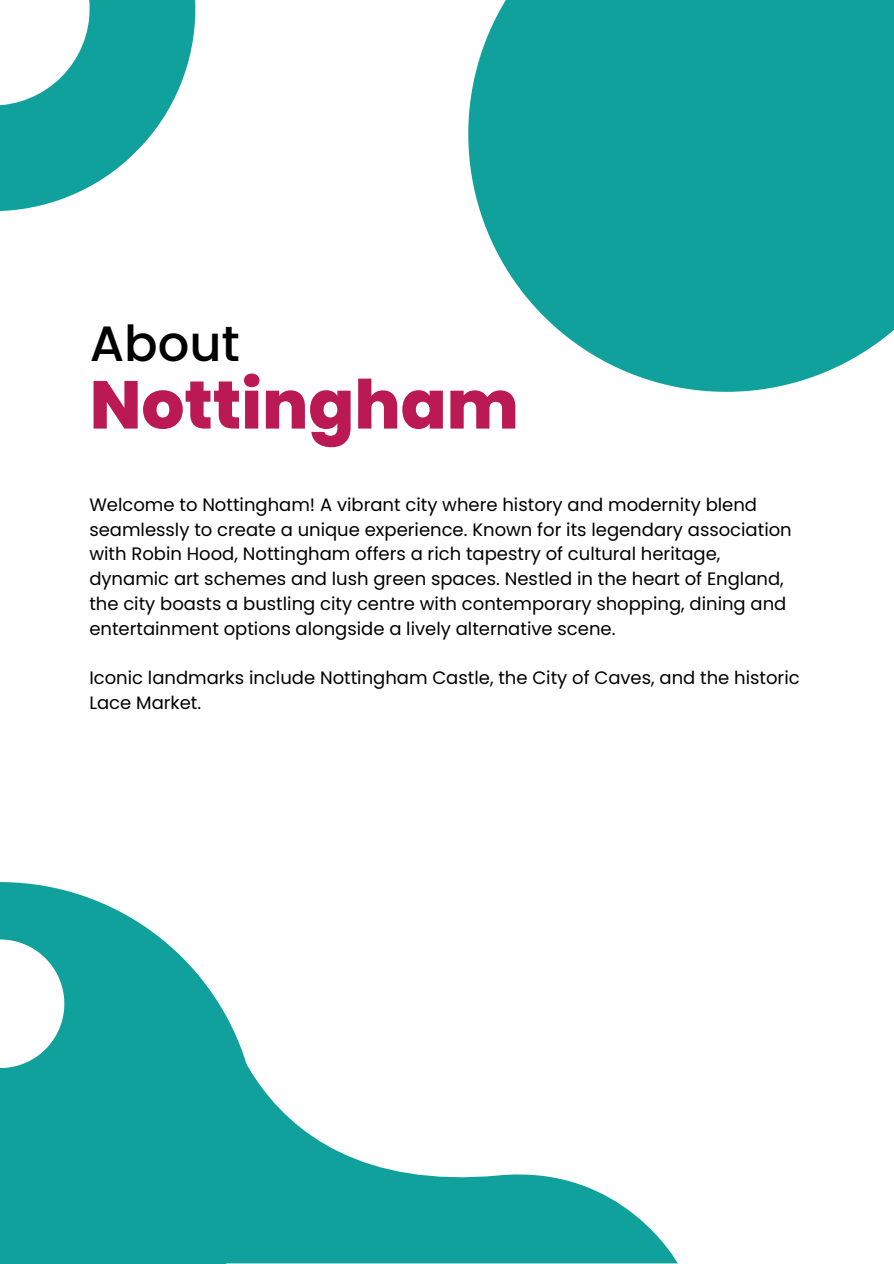
<style>
.page{position:relative;width:894px;height:1264px;background:#fff}
.page>*{position:absolute;margin:0;border:0;box-sizing:border-box;transform-origin:0 0}
.t1{font:800 67.5px "Poppins";color:#bb1953}
.t2{font:500 49.5px "Poppins";color:#000}
.t3{font:18px/24.8px "Poppins";color:#000}
</style>
<div class="page">
<svg style="left:258px;top:1082px;width:419px;height:181px"></svg>
<svg style="left:0;top:882px;width:258px;height:381px;fill:#10a19d"></svg>
<svg style="left:0;top:939px;width:64px;height:128px"></svg>
<svg style="left:468px;top:0;width:425px;height:391px;fill:#10a19d"></svg>
<svg style="left:0;top:0;width:196px;height:211px;fill:#10a19d"></svg>
<p class="t2" style="left:90px;top:309px;width:152px">About</p>
<p class="t1" style="left:90px;top:357px;width:430px">Nottingham</p>
<h2 class="t3" style="left:89px;top:492px;width:703px">Welcome to Nottingham! A vibrant city where history and modernity blend seamlessly to create a unique experience. Known for its legendary association with Robin Hood, Nottingham offers a rich tapestry of cultural heritage, dynamic art schemes and lush green spaces. Nestled in the heart of England, the city boasts a bustling city centre with contemporary shopping, dining and entertainment options alongside a lively alternative scene.</h2>
<h1 class="t3" style="left:89px;top:665px;width:711px">Iconic landmarks include Nottingham Castle, the City of Caves, and the historic<br>Lace Market.</h1>
</div>
